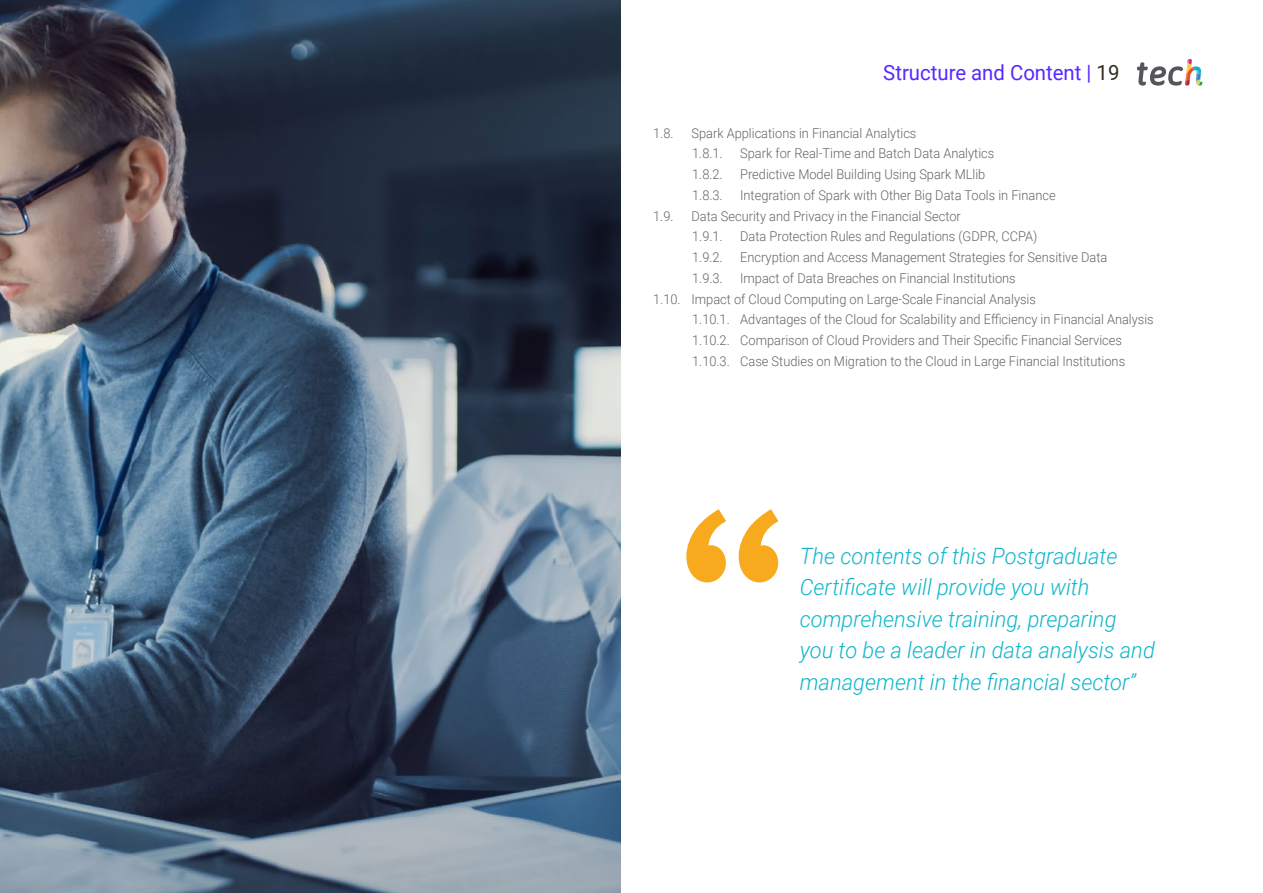
<style>
.page{position:relative;width:1263px;height:893px;background:#fff}
.page>*{position:absolute;margin:0;border:0;box-sizing:border-box;transform-origin:0 0}
.t1{font:italic 300 22.5px/31.5px "Roboto";color:#0fb6cf}
.t2{font:21px "Roboto";color:#5927ff}
.t3{font:300 13.5px/20.7px "Roboto";color:#61646a;scale:.95 1}
.s1{color:#312e20}
</style>
<div class="page">
<img style="left:0;top:0;width:621px;height:893px">
<svg style="left:686px;top:509px;width:92px;height:73px"></svg>
<svg style="left:1137px;top:59px;width:65px;height:27px"></svg>
<h2 class="t2" style="left:883px;top:57px;width:238px">Structure and Content | <span class="s1">19</span></h2>
<p class="t3" style="left:653px;top:122px;width:23px">1.8.</p>
<p class="t3" style="left:691px;top:122px;width:238px">Spark Applications in Financial Analytics<br>1.8.1.</p>
<p class="t3" style="left:740px;top:143px;width:269px">Spark for Real-Time and Batch Data Analytics</p>
<p class="t3" style="left:692px;top:164px;width:34px">1.8.2.</p>
<p class="t3" style="left:740px;top:164px;width:260px">Predictive Model Building Using Spark MLlib</p>
<p class="t3" style="left:692px;top:184px;width:34px">1.8.3.</p>
<p class="t3" style="left:740px;top:184px;width:334px">Integration of Spark with Other Big Data Tools in Finance</p>
<p class="t3" style="left:653px;top:205px;width:23px">1.9.</p>
<p class="t3" style="left:691px;top:205px;width:285px">Data Security and Privacy in the Financial Sector<br>1.9.1.</p>
<p class="t3" style="left:740px;top:226px;width:314px">Data Protection Rules and Regulations (GDPR, CCPA)</p>
<p class="t3" style="left:692px;top:247px;width:34px">1.9.2.</p>
<p class="t3" style="left:740px;top:247px;width:388px">Encryption and Access Management Strategies for Sensitive Data</p>
<p class="t3" style="left:692px;top:267px;width:34px">1.9.3.</p>
<p class="t3" style="left:740px;top:267px;width:291px">Impact of Data Breaches on Financial Institutions</p>
<p class="t3" style="left:653px;top:288px;width:404px">1.10. Impact of Cloud Computing on Large-Scale Financial Analysis</p>
<p class="t3" style="left:692px;top:309px;width:487px">1.10.1. Advantages of the Cloud for Scalability and Efficiency in Financial Analysis</p>
<p class="t3" style="left:692px;top:330px;width:454px">1.10.2. Comparison of Cloud Providers and Their Specific Financial Services</p>
<p class="t3" style="left:692px;top:350px;width:457px">1.10.3. Case Studies on Migration to the Cloud in Large Financial Institutions</p>
<h1 class="t1" style="left:800px;top:539px;width:357px">The contents of this Postgraduate Certificate will provide you with comprehensive training, preparing you to be a leader in data analysis and management in the financial sector”</h1>
</div>
